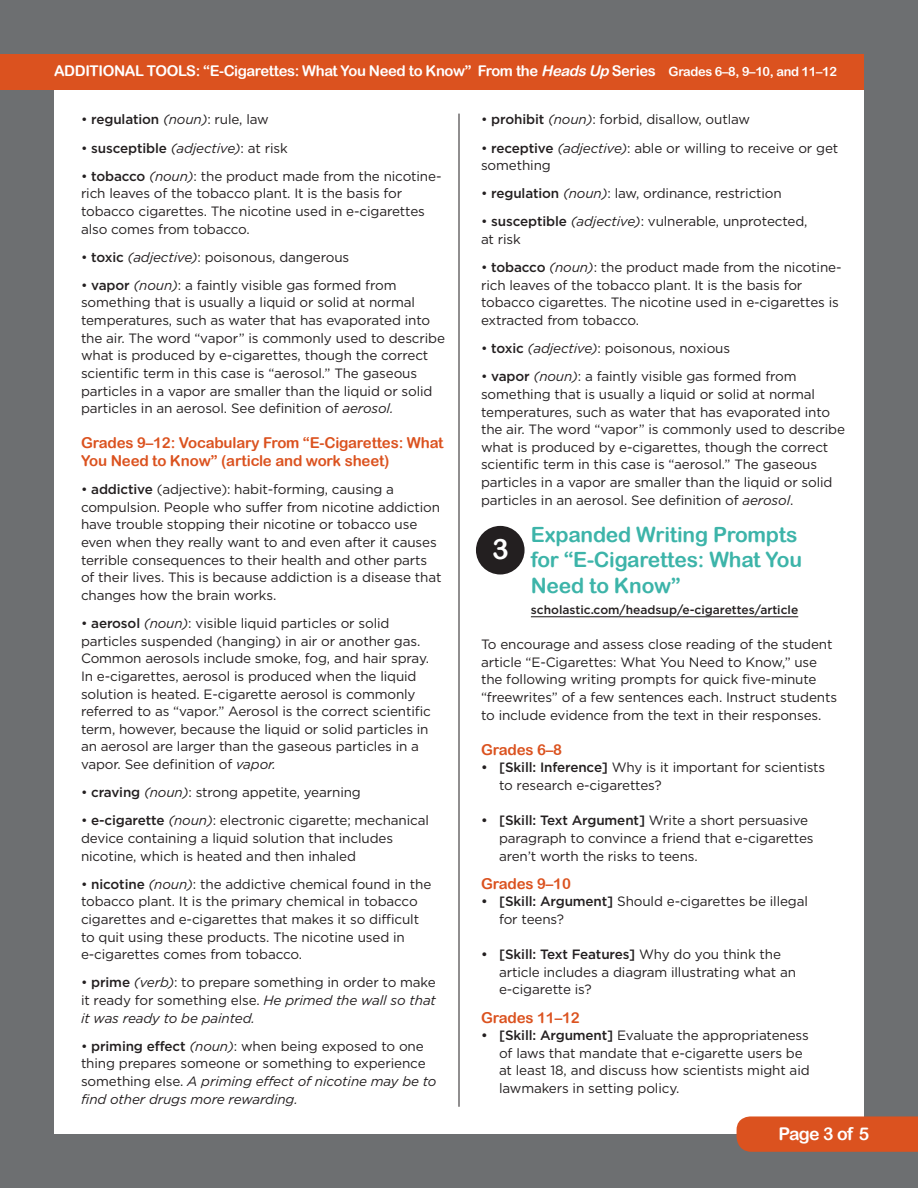
<style>
.page{position:relative;width:918px;height:1188px;background:#6d6f71}
.page>*{position:absolute;margin:0;border:0;box-sizing:border-box;transform-origin:0 0}
.t1{font:28.05px "Arial Rounded MT Bold";color:#fff}
.t2{font:21px/25.5px "Arial Rounded MT Bold";letter-spacing:-.01em;color:#3db4a9}
.t3{font:17.7px "Arial Rounded MT Bold";letter-spacing:-.045em;color:#fff}
.t4{font:15px/17.7px "Arial Rounded MT Bold";letter-spacing:-.01em;color:#db521f}
.t5{font:14.85px "Arial Rounded MT Bold";letter-spacing:-.025em;color:#fff}
.t6{font:13.5px/17.7px "Gotham";letter-spacing:-.01em;color:#231f20}
.t7{font:500 13.5px "Gotham";letter-spacing:-.01em;color:#231f20}
.t8{font:500 12px "Gotham";color:#231f20}
.s1{font-style:italic}
.s2{font-size:12.75px}
.s3{font-weight:500}
.s4{font-weight:400}
.s5{font-weight:400;font-style:italic}
</style>
<div class="page">
<div style="left:54px;top:54px;width:810px;height:1080px;background:#fff"></div>
<hr style="left:531px;top:616px;width:267px;height:1px;background:#231f20">
<hr style="left:459px;top:114px;width:1px;height:993px;background:#231f20">
<div style="left:0;top:54px;width:864px;height:35px;background:#db521f"></div>
<div style="left:476px;top:526px;width:49px;height:48px;background:#231f20;border-radius:50%"></div>
<div style="left:737px;top:1116px;width:181px;height:36px;background:#db521f"></div>
<p class="t5" style="left:54px;top:62px;width:784px">ADDITIONAL TOOLS: “E-Cigarettes: What You Need to Know” From the <span class="s1">HeadsUp</span> Series <span class="s2">Grades 6–8, 9–10, and 11–12</span></p>
<p class="t6" style="left:81px;top:110px;width:189px">• <span class="s3">regulation</span> <span class="s1">(noun)</span>: rule, law</p>
<p class="t7" style="left:81px;top:139px;width:208px"><span class="s4">•</span> susceptible <span class="s5">(adjective)</span><span class="s4">: at risk</span></p>
<p class="t6" style="left:81px;top:167px;width:362px">• <span class="s3">tobacco</span> <span class="s1">(noun)</span>: the product made from the nicotine&shy;rich leaves of the tobacco plant. It is the basis for tobacco cigarettes. The nicotine used in e-cigarettes also comes from tobacco.</p>
<p class="t6" style="left:81px;top:248px;width:270px">• <span class="s3">toxic</span> <span class="s1">(adjective)</span>: poisonous, dangerous</p>
<p class="t6" style="left:81px;top:276px;width:366px">• <span class="s3">vapor</span> <span class="s1">(noun)</span>: a faintly visible gas formed from something that is usually a liquid or solid at normal temperatures, such as water that has evaporated into the air. The word “vapor” is commonly used to describe what is produced by e-cigarettes, though the correct scientific term in this case is “aerosol.” The gaseous particles in a vapor are smaller than the liquid or solid particles in an aerosol. See definition of <span class="s1">aerosol.</span></p>
<h3 class="t4" style="left:81px;top:434px;width:364px">Grades 9–12: Vocabulary From “E-Cigarettes: What<br>You Need to Know” (article and work sheet)</h3>
<p class="t6" style="left:81px;top:480px;width:362px">• <span class="s3">addictive</span> (adjective): habit-forming, causing a compulsion. People who suffer from nicotine addiction have trouble stopping their nicotine or tobacco use even when they really want to and even after it causes terrible consequences to their health and other parts of their lives. This is because addiction is a disease that changes how the brain works.</p>
<p class="t6" style="left:81px;top:614px;width:351px">• <span class="s3">aerosol</span> <span class="s1">(noun)</span>: visible liquid particles or solid particles suspended (hanging) in air or another gas.<br>Common aerosols include smoke, fog, and hair spray.<br>In e-cigarettes, aerosol is produced when the liquid solution is heated. E-cigarette aerosol is commonly referred to as “vapor.” Aerosol is the correct scientific term, however, because the liquid or solid particles in an aerosol are larger than the gaseous particles in a vapor. See definition of <span class="s1">vapor.</span></p>
<p class="t6" style="left:81px;top:783px;width:281px">• <span class="s3">craving</span> <span class="s1">(noun)</span>: strong appetite, yearning</p>
<p class="t6" style="left:81px;top:811px;width:350px">• <span class="s3">e-cigarette</span> <span class="s1">(noun)</span>: electronic cigarette; mechanical device containing a liquid solution that includes nicotine, which is heated and then inhaled</p>
<p class="t6" style="left:81px;top:875px;width:352px">• <span class="s3">nicotine</span> <span class="s1">(noun)</span>: the addictive chemical found in the tobacco plant. It is the primary chemical in tobacco cigarettes and e-cigarettes that makes it so difficult to quit using these products. The nicotine used in e-cigarettes comes from tobacco.</p>
<p class="t6" style="left:81px;top:973px;width:356px;text-align:justify">• <span class="s3">prime</span> <span class="s1">(verb)</span>: to prepare something in order to make it ready for something else. <span class="s1">He primed the wall so that it was ready to be painted.</span></p>
<p class="t6" style="left:81px;top:1037px;width:357px">• <span class="s3">priming effect</span> <span class="s1">(noun)</span>: when being exposed to one thing prepares someone or something to experience something else. <span class="s1">A priming effect of nicotine may be to find other drugs more rewarding.</span></p>
<p class="t6" style="left:481px;top:110px;width:271px">• <span class="s3">prohibit</span> <span class="s1">(noun)</span>: forbid, disallow, outlaw</p>
<p class="t6" style="left:481px;top:139px;width:359px">• <span class="s3">receptive</span> <span class="s1">(adjective)</span>: able or willing to receive or get something</p>
<p class="t6" style="left:481px;top:184px;width:302px">• <span class="s3">regulation</span> <span class="s1">(noun)</span>: law, ordinance, restriction</p>
<p class="t6" style="left:481px;top:212px;width:328px">• <span class="s3">susceptible</span> <span class="s1">(adjective)</span>: vulnerable, unprotected, at risk</p>
<p class="t6" style="left:481px;top:258px;width:362px">• <span class="s3">tobacco</span> <span class="s1">(noun)</span>: the product made from the nicotine&shy;rich leaves of the tobacco plant. It is the basis for tobacco cigarettes. The nicotine used in e-cigarettes is extracted from tobacco.</p>
<p class="t6" style="left:481px;top:339px;width:251px">• <span class="s3">toxic</span> <span class="s1">(adjective)</span>: poisonous, noxious</p>
<p class="t6" style="left:481px;top:367px;width:366px">• <span class="s3">vapor</span> <span class="s1">(noun)</span>: a faintly visible gas formed from something that is usually a liquid or solid at normal temperatures, such as water that has evaporated into the air. The word “vapor” is commonly used to describe what is produced by e-cigarettes, though the correct scientific term in this case is “aerosol.” The gaseous particles in a vapor are smaller than the liquid or solid particles in an aerosol. See definition of <span class="s1">aerosol</span>.</p>
<h2 class="t2" style="left:531px;top:521px;width:273px">Expanded Writing Prompts for “E-Cigarettes: What You<br>Need to Know”</h2>
<h2 class="t1" style="left:492px;top:533px;width:18px">3</h2>
<p class="t8" style="left:531px;top:602px;width:269px">scholastic.com/headsup/e-cigarettes/article</p>
<p class="t6" style="left:481px;top:635px;width:358px">To encourage and assess close reading of the student article “E-Cigarettes: What You Need to Know,” use the following writing prompts for quick five-minute “freewrites” of a few sentences each. Instruct students to include evidence from the text in their responses.</p>
<h3 class="t4" style="left:481px;top:740px;width:83px">Grades 6–8</h3>
<p class="t6" style="left:499px;top:758px;width:328px;text-indent:-18px"><span class="s3">• [Skill: Inference]</span> Why is it important for scientists to research e-cigarettes?</p>
<p class="t6" style="left:499px;top:811px;width:316px;text-indent:-18px"><span class="s3">• [Skill: Text Argument]</span> Write a short persuasive paragraph to convince a friend that e-cigarettes aren’t worth the risks to teens.</p>
<h3 class="t4" style="left:481px;top:874px;width:91px">Grades 9–10</h3>
<p class="t6" style="left:499px;top:892px;width:310px;text-indent:-18px"><span class="s3">• [Skill: Argument]</span> Should e-cigarettes be illegal for teens?</p>
<p class="t6" style="left:499px;top:945px;width:299px;text-indent:-18px"><span class="s3">• [Skill: Text Features]</span> Why do you think the article includes a diagram illustrating what an e-cigarette is?</p>
<h3 class="t4" style="left:481px;top:1008px;width:100px">Grades 11–12</h3>
<p class="t6" style="left:499px;top:1026px;width:312px;text-indent:-18px"><span class="s3">• [Skill: Argument]</span> Evaluate the appropriateness of laws that mandate that e-cigarette users be at least 18, and discuss how scientists might aid lawmakers in setting policy.</p>
<h3 class="t3" style="left:779px;top:1123px;width:92px">Page 3 of 5</h3>
</div>
